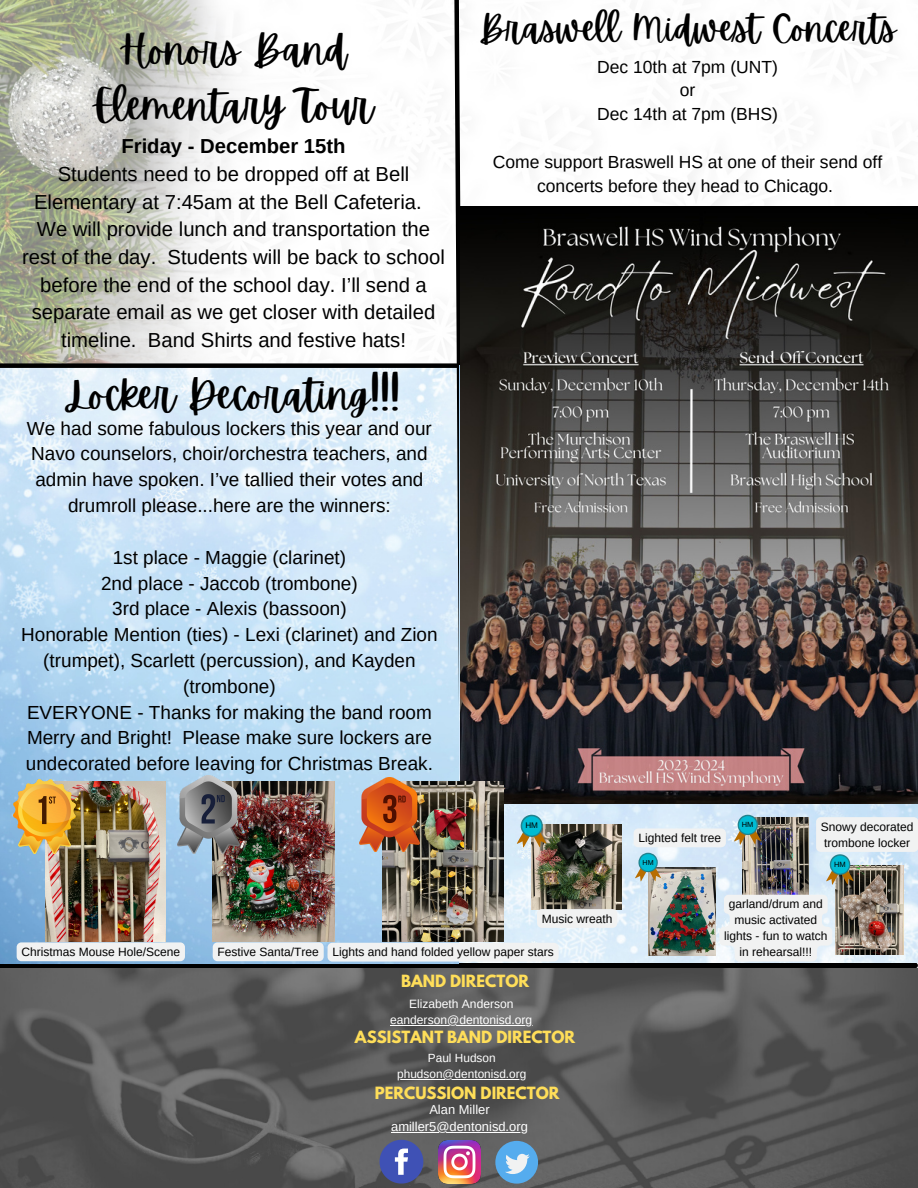
<style>
.page{position:relative;width:918px;height:1188px;background:#fff}
.page>*{position:absolute;margin:0;border:0;box-sizing:border-box;transform-origin:0 0}
.t1{font:40.8px/56.7px "Apricots";color:#000;text-align:center}
.t2{font:36.15px "Apricots";color:#000}
.t3{font:20.25px/27.6px "Arimo";color:#000;text-align:center}
.t4{font:700 20.25px "Arimo";color:#000}
.t5{font:18.9px/25.8px "Arimo";color:#000;text-align:center}
.t6{font:17.55px/23.9px "Arimo";color:#000;text-align:center}
.t7{font:700 15px "League Spartan";color:#ffde59}
.t8{font:12.9px "Arimo";color:#fff}
.t9{font:12px/16px "Arimo";color:#000;text-align:center}
.t10{font:12px "Arimo";color:#fff}
.t11{font:11.85px "Arimo";color:#fff}
.t12{font:8.1px "Arimo";color:#000}
.t13{font:7.65px "Arimo";color:#000}
.t14{font:7.5px "Arimo";color:#000}
.t15{font:7.2px "Arimo";color:#000}
</style>
<div class="page">
<img style="left:0;top:0;width:918px;height:969px">
<div style="left:0;top:963px;width:915px;height:5px;background:#000"></div>
<img style="left:0;top:969px;width:918px;height:219px">
<img style="left:438px;top:1141px;width:43px;height:43px">
<div style="left:495px;top:1141px;width:43px;height:43px;background:#55acee;border-radius:50%"></div>
<svg style="left:505px;top:1154px;width:25px;height:20px"></svg>
<svg style="left:380px;top:1140px;width:43px;height:44px;background:#5764a9"></svg>
<img style="left:0;top:368px;width:918px;height:595px">
<svg style="left:452px;top:0;width:15px;height:964px"></svg>
<div style="left:0;top:363px;width:918px;height:5px;background:#000"></div>
<img style="left:460px;top:206px;width:458px;height:598px">
<img style="left:45px;top:781px;width:121px;height:160px">
<img style="left:383px;top:781px;width:120px;height:161px">
<img style="left:212px;top:781px;width:123px;height:160px">
<img style="left:532px;top:824px;width:90px;height:86px">
<img style="left:648px;top:867px;width:68px;height:89px">
<img style="left:13px;top:780px;width:62px;height:74px">
<img style="left:177px;top:776px;width:62px;height:77px">
<img style="left:360px;top:778px;width:60px;height:74px">
<svg style="left:517px;top:815px;width:29px;height:32px"></svg>
<img style="left:836px;top:885px;width:67px;height:69px">
<img style="left:742px;top:817px;width:67px;height:78px">
<hr style="left:390px;top:1025px;width:142px;height:1px;background:#fff">
<hr style="left:397px;top:1079px;width:46px;height:1px;background:#fff">
<hr style="left:443px;top:1079px;width:83px;height:1px;background:#fff">
<hr style="left:391px;top:1132px;width:45px;height:1px;background:#fff">
<hr style="left:436px;top:1132px;width:92px;height:1px;background:#fff">
<svg style="left:635px;top:853px;width:26px;height:28px"></svg>
<svg style="left:734px;top:815px;width:27px;height:30px"></svg>
<div style="left:17px;top:942px;width:168px;height:19px;background:#f1f2f2;border-radius:5px"></div>
<div style="left:213px;top:942px;width:111px;height:19px;background:#f1f2f2"></div>
<div style="left:328px;top:943px;width:231px;height:19px;background:#f1f2f2;border-radius:5px"></div>
<div style="left:537px;top:909px;width:80px;height:19px;background:#f1f2f2"></div>
<div style="left:634px;top:828px;width:92px;height:19px;background:#f1f2f2"></div>
<svg style="left:719px;top:895px;width:113px;height:67px"></svg>
<svg style="left:816px;top:817px;width:102px;height:68px"></svg>
<p class="t1" style="left:94px;top:22px;width:280px">Honors Band<br>Elementary Tour</p>
<p class="t4" style="left:121px;top:135px;width:226px">Friday - December 15th</p>
<p class="t3" style="left:22px;top:160px;width:424px">Students need to be dropped off at Bell Elementary at 7:45am at the Bell Cafeteria.<br>We will provide lunch and transportation the rest of the day. Students will be back to school before the end of the school day. I’ll send a separate email as we get closer with detailed timeline. Band Shirts and festive hats!</p>
<p class="t1" style="left:67px;top:367px;width:334px">Locker Decorating!!!</p>
<p class="t5" style="left:27px;top:415px;width:406px">We had some fabulous lockers this year and our Navo counselors, choir/orchestra teachers, and admin have spoken. I’ve tallied their votes and drumroll please...here are the winners:</p>
<p class="t5" style="left:113px;top:544px;width:235px">1st place - Maggie (clarinet)</p>
<p class="t5" style="left:101px;top:570px;width:258px">2nd place - Jaccob (trombone)</p>
<p class="t5" style="left:112px;top:596px;width:236px">3rd place - Alexis (bassoon)</p>
<p class="t5" style="left:21px;top:622px;width:418px">Honorable Mention (ties) - Lexi (clarinet) and Zion (trumpet), Scarlett (percussion), and Kayden (trombone)</p>
<p class="t5" style="left:26px;top:699px;width:408px;text-align:justify">EVERYONE - Thanks for making the band room Merry and Bright! Please make sure lockers are undecorated before leaving for Christmas Break.</p>
<p class="t2" style="left:479px;top:7px;width:419px">Braswell Midwest Concerts</p>
<p class="t6" style="left:597px;top:54px;width:183px">Dec 10th at 7pm (UNT)</p>
<p class="t6" style="left:680px;top:78px;width:17px">or</p>
<p class="t6" style="left:597px;top:102px;width:183px">Dec 14th at 7pm (BHS)</p>
<p class="t6" style="left:493px;top:150px;width:391px">Come support Braswell HS at one of their send off concerts before they head to Chicago.</p>
<p class="t12" style="left:525px;top:821px;width:14px">HM</p>
<p class="t9" style="left:638px;top:830px;width:84px">Lighted felt tree</p>
<p class="t15" style="left:643px;top:858px;width:13px">HM</p>
<p class="t14" style="left:742px;top:820px;width:13px">HM</p>
<p class="t9" style="left:821px;top:818px;width:94px;text-align:left">Snowy decorated trombone locker</p>
<p class="t13" style="left:834px;top:860px;width:13px">HM</p>
<p class="t9" style="left:542px;top:910px;width:72px">Music wreath</p>
<p class="t9" style="left:21px;top:944px;width:160px">Christmas Mouse Hole/Scene</p>
<p class="t9" style="left:218px;top:944px;width:103px">Festive Santa/Tree</p>
<p class="t9" style="left:332px;top:944px;width:223px">Lights and hand folded yellow paper stars</p>
<p class="t7" style="left:401px;top:974px;width:130px">BAND DIRECTOR</p>
<p class="t10" style="left:409px;top:997px;width:106px">Elizabeth Anderson</p>
<p class="t10" style="left:390px;top:1013px;width:144px">eanderson@dentonisd.org</p>
<p class="t11" style="left:428px;top:1051px;width:69px">Paul Hudson</p>
<p class="t11" style="left:397px;top:1067px;width:131px">phudson@dentonisd.org</p>
<p class="t8" style="left:429px;top:1102px;width:62px">Alan Miller</p>
<p class="t8" style="left:391px;top:1119px;width:138px">amiller5@dentonisd.org</p>
<p class="t7" style="left:355px;top:1029px;width:222px">ASSISTANT BAND DIRECTOR</p>
<p class="t7" style="left:375px;top:1085px;width:186px">PERCUSSION DIRECTOR</p>
<p class="t9" style="left:724px;top:896px;width:105px">garland/drum and music activated lights - fun to watch in rehearsal!!!</p>
</div>
